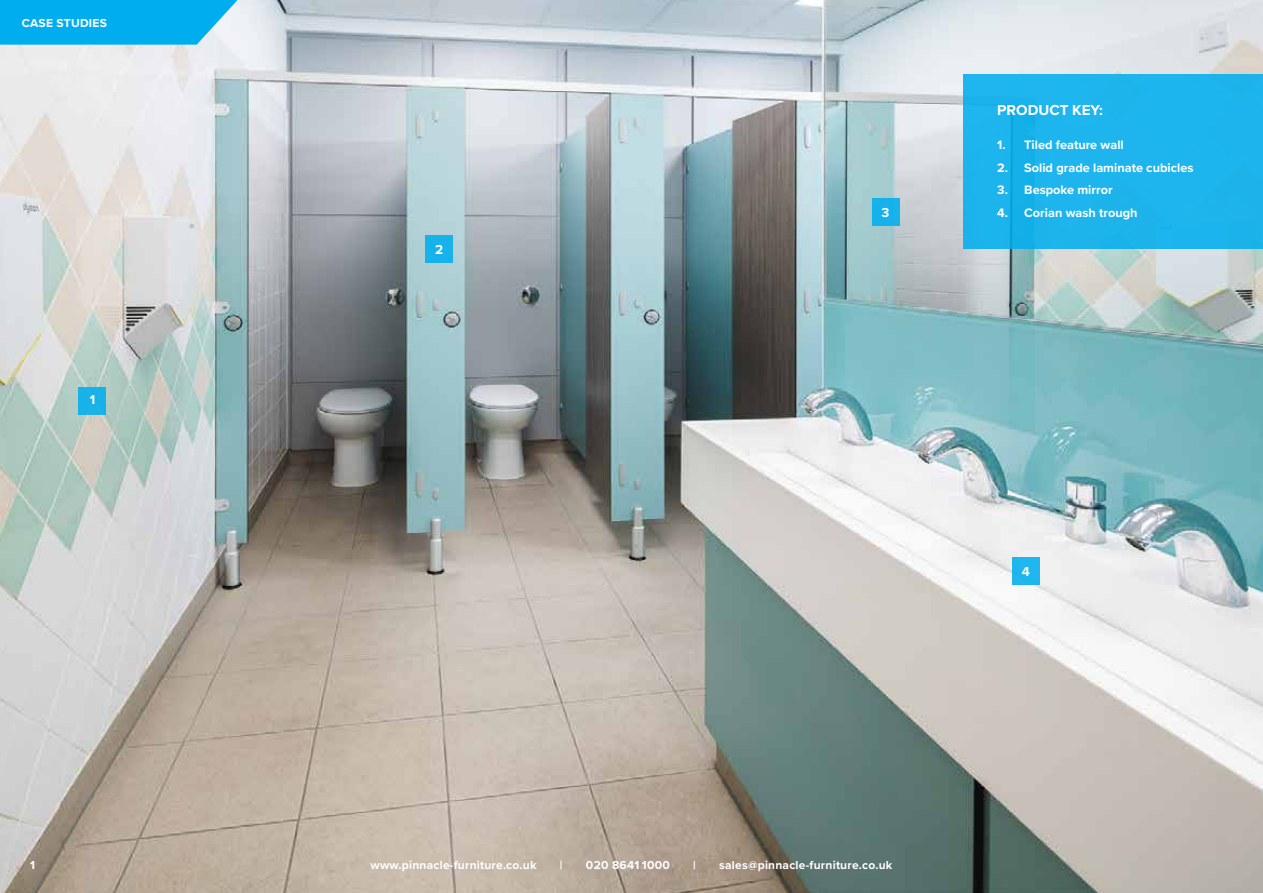
<style>
.page{position:relative;width:1263px;height:893px;background:#fff}
.page>*{position:absolute;margin:0;border:0;box-sizing:border-box;transform-origin:0 0}
.t1{font:700 15px "Proxima Nova";color:#fff}
.t2{font:700 13.5px "Proxima Nova";color:#fff}
.t3{font:700 12.75px "Proxima Nova";color:#fff}
.t4{font:700 12px "Proxima Nova";letter-spacing:.02em;color:#fff}
</style>
<div class="page">
<img style="left:0;top:0;width:1263px;height:893px">
<div style="left:79px;top:387px;width:27px;height:28px;background:#18b2e9"></div>
<div style="left:425px;top:235px;width:28px;height:28px;background:#17b2eb"></div>
<div style="left:963px;top:74px;width:300px;height:175px;background:#1db5ed"></div>
<div style="left:872px;top:198px;width:27px;height:28px;background:#15b1ea"></div>
<div style="left:1012px;top:558px;width:28px;height:27px;background:#20b6ef"></div>
<svg style="left:0;top:0;width:249px;height:45px;background:#20b6ef"></svg>
<p class="t4" style="left:22px;top:14px;width:87px">CASE STUDIES</p>
<p class="t2" style="left:90px;top:389px;width:7px">1</p>
<p class="t2" style="left:435px;top:240px;width:10px">2</p>
<p class="t2" style="left:882px;top:202px;width:9px">3</p>
<p class="t1" style="left:997px;top:98px;width:107px">PRODUCT KEY:</p>
<p class="t3" style="left:997px;top:135px;width:128px">1. Tiled feature wall</p>
<p class="t3" style="left:997px;top:158px;width:198px">2. Solid grade laminate cubicles</p>
<p class="t3" style="left:997px;top:180px;width:117px">3. Bespoke mirror</p>
<p class="t3" style="left:997px;top:203px;width:142px">4. Corian wash trough</p>
<p class="t2" style="left:1022px;top:561px;width:10px">4</p>
<p class="t4" style="left:30px;top:856px;width:6px">1</p>
<p class="t4" style="left:371px;top:856px;width:167px">www.pinnacle-furniture.co.uk</p>
<p class="t4" style="left:560px;top:856px;width:4px">|</p>
<p class="t4" style="left:586px;top:856px;width:85px">020 8641 1000</p>
<p class="t4" style="left:693px;top:856px;width:4px">|</p>
<p class="t4" style="left:719px;top:856px;width:175px">sales@pinnacle-furniture.co.uk</p>
</div>
